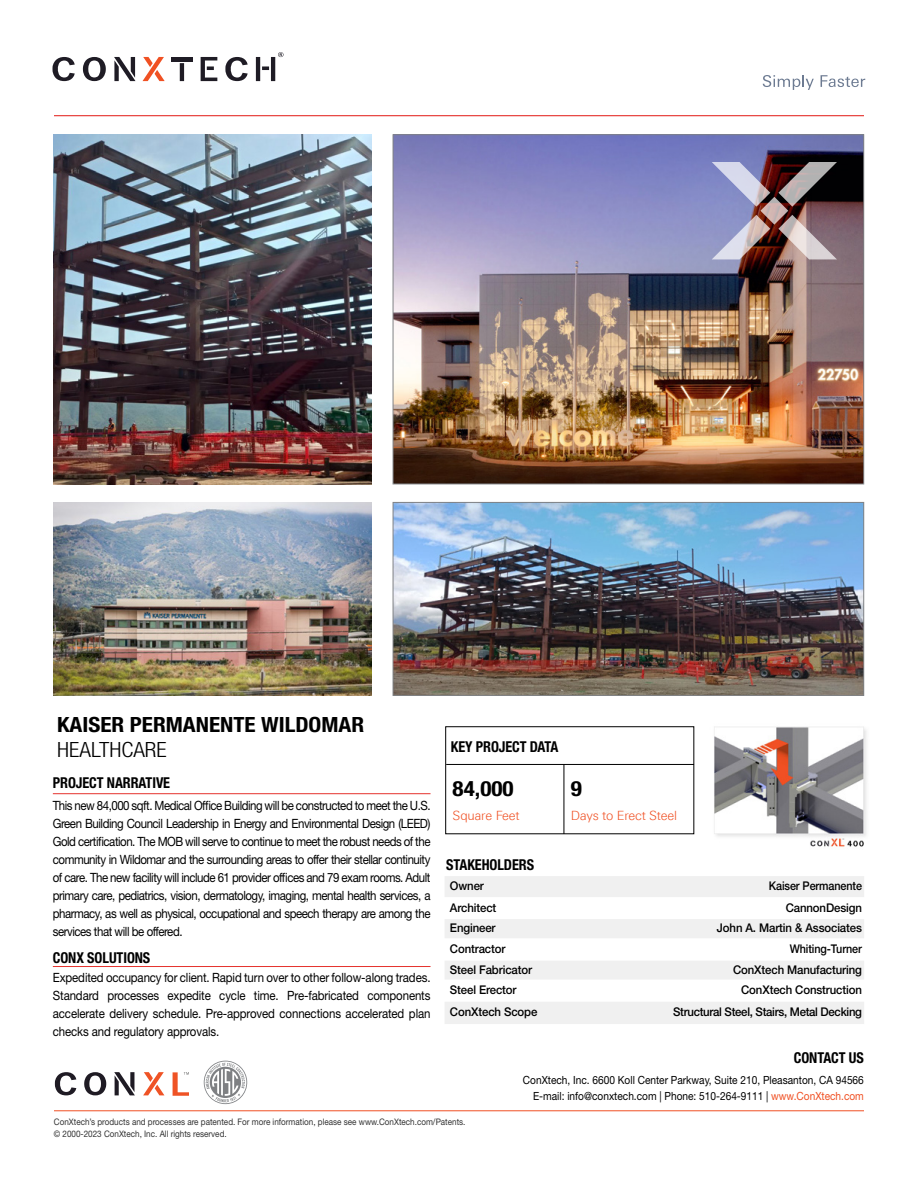
<style>
.page{position:relative;width:918px;height:1188px;background:#fff}
.page>*{position:absolute;margin:0;border:0;box-sizing:border-box;transform-origin:0 0}
.t1{font:700 condensed 21px "Helvetica Neue LT Std";color:#000;scale:1.1 1}
.t2{font:300 condensed 21px "Helvetica Neue LT Std";color:#000;scale:1.1 1}
.t3{font:700 condensed 15px "Helvetica Neue LT Std";letter-spacing:-.005em;color:#000;scale:.95 1}
.t4{font:12.75px/18px "Helvetica Neue LT Std";letter-spacing:-.035em;color:#000;text-align:justify;scale:.9 1}
.t5{font:300 12.75px "Linotype Univers 330";letter-spacing:-.01em;color:#f05023}
.t6{font:500 12px "Helvetica Neue LT Std";letter-spacing:-.01em;color:#000;scale:.95 1}
.t7{font:500 12px "Helvetica Neue LT Std";letter-spacing:-.01em;color:#000;scale:.9 1}
.t8{font:11.25px/16.5px "Helvetica Neue LT Std";color:#000;text-align:right;scale:.9 1}
.t9{font:9px "Helvetica Neue LT Std";color:#323232;scale:.9 1}
.s1{color:#f05023}
</style>
<div class="page">
<hr style="left:54px;top:1110px;width:810px;height:1px;background:#f05023">
<svg style="left:203px;top:1061px;width:45px;height:43px"></svg>
<svg style="left:55px;top:1072px;width:21px;height:23px"></svg>
<svg style="left:84px;top:1072px;width:22px;height:23px"></svg>
<svg style="left:114px;top:1072px;width:21px;height:23px"></svg>
<svg style="left:143px;top:1072px;width:21px;height:23px"></svg>
<svg style="left:173px;top:1072px;width:16px;height:23px"></svg>
<svg style="left:763px;top:75px;width:51px;height:15px"></svg>
<svg style="left:821px;top:75px;width:44px;height:12px"></svg>
<svg style="left:52px;top:57px;width:23px;height:24px"></svg>
<svg style="left:83px;top:57px;width:23px;height:24px"></svg>
<svg style="left:114px;top:57px;width:22px;height:24px"></svg>
<hr style="left:171px;top:57px;width:22px;height:4px;background:#1f1c25">
<svg style="left:225px;top:57px;width:23px;height:24px"></svg>
<svg style="left:143px;top:57px;width:22px;height:24px"></svg>
<hr style="left:180px;top:63px;width:4px;height:18px;background:#1f1c25">
<svg style="left:201px;top:57px;width:16px;height:24px"></svg>
<svg style="left:256px;top:52px;width:28px;height:29px"></svg>
<hr style="left:54px;top:115px;width:810px;height:1px;background:#e5322d">
<img style="left:395px;top:137px;width:467px;height:345px">
<svg style="left:53px;top:794px;width:378px;height:1px"></svg>
<hr style="left:53px;top:793px;width:378px;height:1px;background:#e5322d">
<hr style="left:53px;top:966px;width:378px;height:1px;background:#e5322d">
<svg style="left:445px;top:876px;width:419px;height:148px;fill:#f0f0f0"></svg>
<img style="left:714px;top:726px;width:153px;height:121px">
<svg style="left:712px;top:162px;width:125px;height:97px;background:#8c7b88"></svg>
<hr style="left:564px;top:764px;width:1px;height:70px;background:#000">
<hr style="left:446px;top:764px;width:248px;height:1px;background:#000">
<img style="left:53px;top:135px;width:319px;height:349px">
<img style="left:395px;top:504px;width:467px;height:190px">
<div style="left:393px;top:502px;width:471px;height:194px;border:1px solid #808285"></div>
<img style="left:53px;top:502px;width:319px;height:194px">
<h1 class="t1" style="left:57px;top:712px;width:281px">KAISER PERMANENTE WILDOMAR</h1>
<h1 class="t2" style="left:57px;top:738px;width:101px">HEALTHCARE</h1>
<p class="t3" style="left:451px;top:738px;width:115px">KEY PROJECT DATA</p>
<p class="t3" style="left:53px;top:774px;width:125px">PROJECT NARRATIVE</p>
<p class="t4" style="left:53px;top:796px;width:421px">This new 84,000 sqft. Medical Office Building will be constructed to meet the U.S.<br>Green Building Council Leadership in Energy and Environmental Design (LEED)<br>Gold certification. The MOB will serve to continue to meet the robust needs of the community in Wildomar and the surrounding areas to offer their stellar continuity of care. The new facility will include 61 provider offices and 79 exam rooms. Adult primary care, pediatrics, vision, dermatology, imaging, mental health services, a pharmacy, as well as physical, occupational and speech therapy are among the services that will be offered.</p>
<p class="t3" style="left:53px;top:948px;width:104px">CONX SOLUTIONS</p>
<p class="t4" style="left:53px;top:969px;width:421px">Expedited occupancy for client. Rapid turn over to other follow-along trades.<br>Standard processes expedite cycle time. Pre-fabricated components accelerate delivery schedule. Pre-approved connections accelerated plan checks and regulatory approvals.</p>
<h1 class="t1" style="left:453px;top:776px;width:57px">84,000</h1>
<p class="t5" style="left:453px;top:808px;width:69px">Square Feet</p>
<p class="t3" style="left:446px;top:855px;width:94px">STAKEHOLDERS</p>
<h1 class="t1" style="left:571px;top:776px;width:12px">9</h1>
<p class="t5" style="left:571px;top:808px;width:108px">Days to Erect Steel</p>
<p class="t6" style="left:450px;top:879px;width:37px">Owner</p>
<p class="t7" style="left:769px;top:879px;width:105px">Kaiser Permanente</p>
<p class="t6" style="left:450px;top:900px;width:50px">Architect</p>
<p class="t6" style="left:786px;top:900px;width:82px">CannonDesign</p>
<p class="t6" style="left:450px;top:921px;width:50px">Engineer</p>
<p class="t6" style="left:717px;top:921px;width:154px">John A. Martin &amp; Associates</p>
<p class="t6" style="left:450px;top:942px;width:60px">Contractor</p>
<p class="t7" style="left:790px;top:942px;width:82px">Whiting-Turner</p>
<p class="t6" style="left:450px;top:962px;width:88px">Steel Fabricator</p>
<p class="t6" style="left:733px;top:962px;width:137px">ConXtech Manufacturing</p>
<p class="t6" style="left:450px;top:983px;width:72px">Steel Erector</p>
<p class="t6" style="left:741px;top:983px;width:129px">ConXtech Construction</p>
<p class="t6" style="left:450px;top:1005px;width:94px">ConXtech Scope</p>
<p class="t6" style="left:673px;top:1005px;width:200px">Structural Steel, Stairs, Metal Decking</p>
<p class="t3" style="left:794px;top:1048px;width:75px">CONTACT US</p>
<p class="t8" style="left:523px;top:1071px;width:380px">ConXtech, Inc. 6600 Koll Center Parkway, Suite 210, Pleasanton, CA 94566<br>E-mail: info@conxtech.com | Phone: 510-264-9111 | <span class="s1">www.ConXtech.com</span></p>
<p class="t9" style="left:54px;top:1116px;width:459px">ConXtech’s products and processes are patented. For more information, please see www.ConXtech.com/Patents.</p>
<p class="t9" style="left:54px;top:1129px;width:194px">© 2000-2023 ConXtech, Inc. All rights reserved.</p>
</div>
